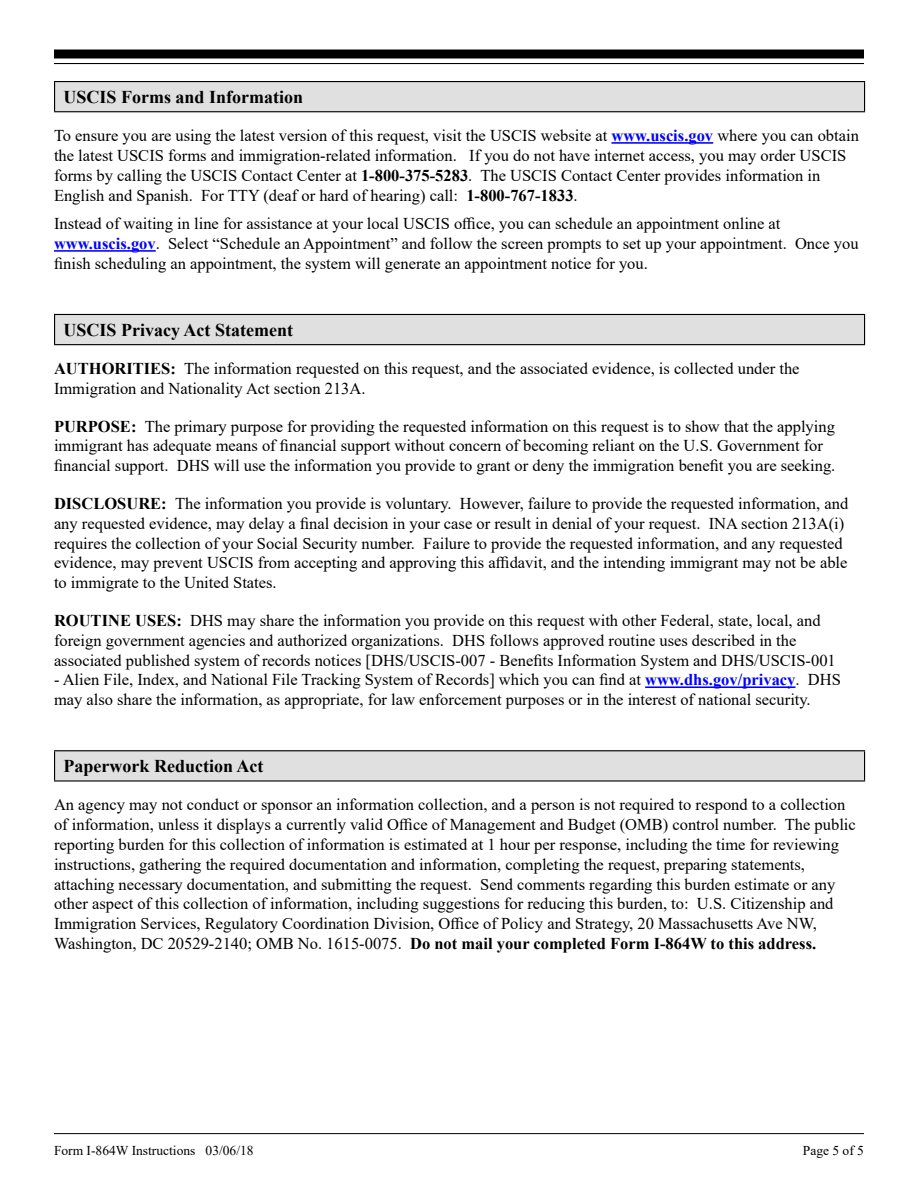
<style>
.page{position:relative;width:918px;height:1188px;background:#fff}
.page>*{position:absolute;margin:0;border:0;box-sizing:border-box;transform-origin:0 0}
.t1{font:700 18px "Times New Roman";color:#000}
.t2{font:16.5px/19.8px "Times New Roman";color:#000}
.t3{font:13.5px "Times New Roman";color:#000}
.s1{font-weight:700;color:#00f}
.s2{font-weight:700}
</style>
<div class="page">
<hr style="left:54px;top:1133px;width:810px;height:1px;background:#000">
<div style="left:54px;top:50px;width:810px;height:8px;background:#000"></div>
<hr style="left:54px;top:63px;width:810px;height:1px;background:#000">
<hr style="left:611px;top:142px;width:102px;height:2px;background:#00f">
<hr style="left:54px;top:250px;width:102px;height:2px;background:#00f">
<hr style="left:645px;top:686px;width:151px;height:2px;background:#00f">
<div style="left:55px;top:82px;width:810px;height:30px;background:#e0e0e0"></div>
<hr style="left:54px;top:81px;width:811px;height:1px;background:#000">
<svg style="left:54px;top:82px;width:1px;height:29px"></svg>
<svg style="left:864px;top:82px;width:1px;height:29px"></svg>
<hr style="left:54px;top:111px;width:811px;height:1px;background:#000">
<div style="left:55px;top:314px;width:810px;height:31px;background:#e0e0e0"></div>
<hr style="left:54px;top:314px;width:811px;height:1px;background:#000">
<svg style="left:54px;top:315px;width:1px;height:29px"></svg>
<svg style="left:864px;top:315px;width:1px;height:29px"></svg>
<hr style="left:54px;top:344px;width:811px;height:1px;background:#000">
<div style="left:55px;top:751px;width:810px;height:30px;background:#e0e0e0"></div>
<hr style="left:54px;top:750px;width:811px;height:1px;background:#000">
<svg style="left:54px;top:751px;width:1px;height:29px"></svg>
<svg style="left:864px;top:751px;width:1px;height:29px"></svg>
<hr style="left:54px;top:780px;width:811px;height:2px;background:#000">
<p class="t1" style="left:64px;top:84px;width:241px">USCIS Forms and Information</p>
<p class="t2" style="left:54px;top:125px;width:806px">To ensure you are using the latest version of this request, visit the USCIS website at <span class="s1">www.uscis.gov</span> where you can obtain the latest USCIS forms and immigration-related information. If you do not have internet access, you may order USCIS forms by calling the USCIS Contact Center at <span class="s2">1-800-375-5283</span>. The USCIS Contact Center provides information in English and Spanish. For TTY (deaf or hard of hearing) call: <span class="s2">1-800-767-1833</span>.</p>
<p class="t2" style="left:54px;top:213px;width:806px">Instead of waiting in line for assistance at your local USCIS office, you can schedule an appointment online at <span class="s1">www.uscis.gov</span>. Select “Schedule an Appointment” and follow the screen prompts to set up your appointment. Once you finish scheduling an appointment, the system will generate an appointment notice for you.</p>
<p class="t1" style="left:64px;top:317px;width:231px">USCIS Privacy Act Statement</p>
<p class="t2" style="left:54px;top:358px;width:747px"><span class="s2">AUTHORITIES:</span> The information requested on this request, and the associated evidence, is collected under the<br>Immigration and Nationality Act section 213A.</p>
<p class="t2" style="left:54px;top:416px;width:783px"><span class="s2">PURPOSE:</span> The primary purpose for providing the requested information on this request is to show that the applying immigrant has adequate means of financial support without concern of becoming reliant on the U.S. Government for financial support. DHS will use the information you provide to grant or deny the immigration benefit you are seeking.</p>
<p class="t2" style="left:54px;top:493px;width:796px"><span class="s2">DISCLOSURE:</span> The information you provide is voluntary. However, failure to provide the requested information, and any requested evidence, may delay a final decision in your case or result in denial of your request. INA section 213A(i) requires the collection of your Social Security number. Failure to provide the requested information, and any requested evidence, may prevent USCIS from accepting and approving this affidavit, and the intending immigrant may not be able to immigrate to the United States.</p>
<p class="t2" style="left:54px;top:610px;width:783px"><span class="s2">ROUTINE USES:</span> DHS may share the information you provide on this request with other Federal, state, local, and foreign government agencies and authorized organizations. DHS follows approved routine uses described in the associated published system of records notices [DHS/USCIS-007 - Benefits Information System and DHS/USCIS-001</p>
<p class="t2" style="left:54px;top:669px;width:788px">- Alien File, Index, and National File Tracking System of Records] which you can find at <span class="s1">www.dhs.gov/privacy</span>. DHS may also share the information, as appropriate, for law enforcement purposes or in the interest of national security.</p>
<p class="t1" style="left:64px;top:753px;width:201px">Paperwork Reduction Act</p>
<p class="t2" style="left:54px;top:794px;width:803px">An agency may not conduct or sponsor an information collection, and a person is not required to respond to a collection of information, unless it displays a currently valid Office of Management and Budget (OMB) control number. The public reporting burden for this collection of information is estimated at 1 hour per response, including the time for reviewing instructions, gathering the required documentation and information, completing the request, preparing statements, attaching necessary documentation, and submitting the request. Send comments regarding this burden estimate or any other aspect of this collection of information, including suggestions for reducing this burden, to: U.S. Citizenship and Immigration Services, Regulatory Coordination Division, Office of Policy and Strategy, 20 Massachusetts Ave NW, Washington, DC 20529-2140; OMB No. 1615-0075. <span class="s2">Do not mail your completed Form I-864W to this address.</span></p>
<p class="t3" style="left:54px;top:1141px;width:201px">Form I-864W Instructions 03/06/18</p>
<p class="t3" style="left:803px;top:1141px;width:63px">Page 5 of 5</p>
</div>
